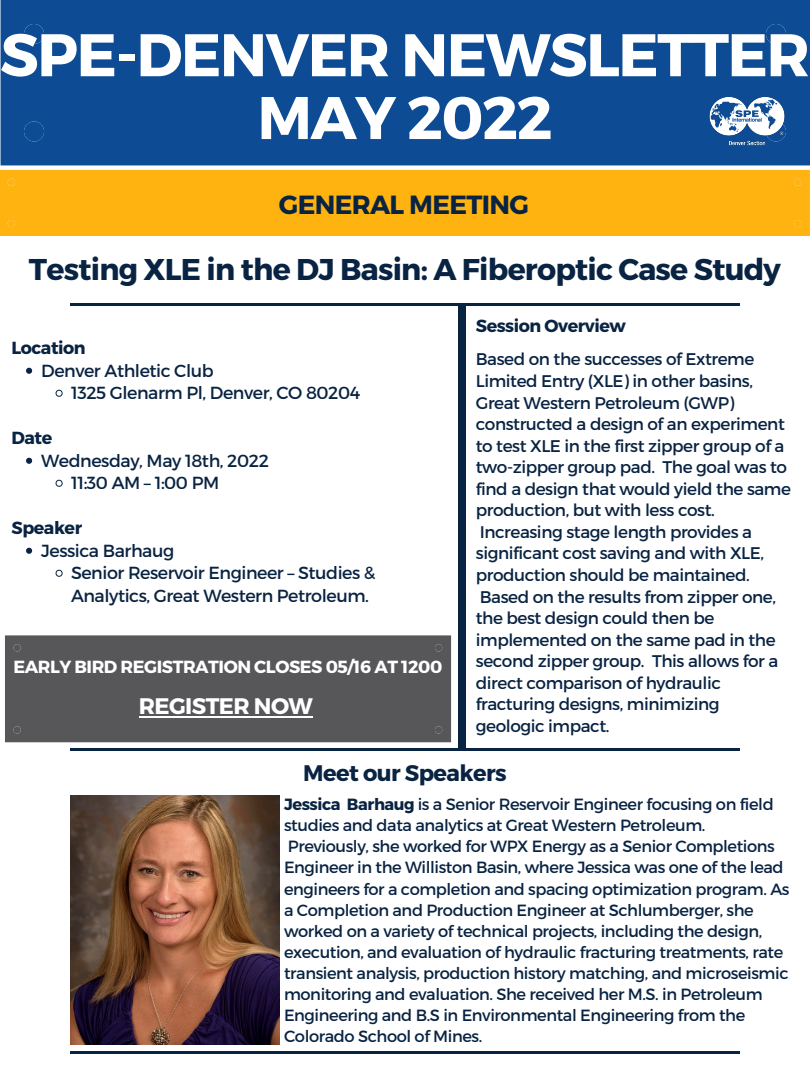
<style>
.page{position:relative;width:810px;height:1080px;background:#fff}
.page>*{position:absolute;margin:0;border:0;box-sizing:border-box;transform-origin:0 0}
.t1{font:700 60px "Montserrat";letter-spacing:-.025em;color:#fff}
.t2{font:700 30px "Montserrat";letter-spacing:-.025em;color:#092342}
.t3{font:700 26.25px "Montserrat";letter-spacing:-.025em;color:#092342}
.t4{font:700 22.5px "Montserrat";letter-spacing:-.025em;color:#092342}
.t5{font:700 22.5px "Montserrat";letter-spacing:-.025em;color:#fff}
.t6{font:17.5px/22.5px "Montserrat";letter-spacing:-.025em;color:#092342}
.t7{font:700 17.5px "Montserrat";letter-spacing:-.025em;color:#fff}
.t8{font:700 17.5px "Montserrat";letter-spacing:-.025em;color:#092342}
.t9{font:16.88px/21.6px "Montserrat";letter-spacing:-.025em;color:#092342}
.t10{font:16.25px/21.1px "Montserrat";letter-spacing:-.025em;color:#092342}
.s1{font-weight:700}
</style>
<div class="page">
<div style="left:458px;top:306px;width:8px;height:443px;background:#092342"></div>
<div style="left:1px;top:0;width:809px;height:165px;background:#0d4c94"></div>
<div style="left:24px;top:24px;width:20px;height:20px;background:#0d4c94;border-radius:50%"></div>
<div style="left:766px;top:24px;width:20px;height:20px;background:#0d4c94;border-radius:50%"></div>
<div style="left:24px;top:121px;width:20px;height:20px;background:#0d4c94;border-radius:50%"></div>
<div style="left:5px;top:635px;width:446px;height:107px;background:#57575a"></div>
<div style="left:14px;top:644px;width:7px;height:7px;background:#57575a;border-radius:50%"></div>
<div style="left:435px;top:644px;width:7px;height:7px;background:#57575a;border-radius:50%"></div>
<div style="left:435px;top:726px;width:7px;height:8px;background:#57575a;border-radius:50%"></div>
<div style="left:14px;top:726px;width:7px;height:8px;background:#57575a;border-radius:50%"></div>
<img style="left:704px;top:78px;width:87px;height:88px">
<div style="left:0;top:170px;width:810px;height:66px;background:#ffb310"></div>
<div style="left:8px;top:179px;width:7px;height:7px;background:#ffb310;border-radius:50%"></div>
<div style="left:794px;top:179px;width:7px;height:7px;background:#ffb310;border-radius:50%"></div>
<div style="left:794px;top:220px;width:7px;height:7px;background:#ffb310;border-radius:50%"></div>
<div style="left:8px;top:220px;width:7px;height:7px;background:#ffb310;border-radius:50%"></div>
<svg style="left:26px;top:368px;width:6px;height:6px"></svg>
<svg style="left:56px;top:390px;width:7px;height:7px"></svg>
<svg style="left:26px;top:458px;width:6px;height:6px"></svg>
<svg style="left:56px;top:480px;width:7px;height:7px"></svg>
<svg style="left:26px;top:548px;width:6px;height:6px"></svg>
<svg style="left:56px;top:570px;width:7px;height:7px"></svg>
<hr style="left:139px;top:716px;width:173px;height:2px;background:#fff">
<hr style="left:70px;top:303px;width:670px;height:2px;background:#092342">
<hr style="left:70px;top:1051px;width:670px;height:3px;background:#092342">
<hr style="left:70px;top:748px;width:670px;height:2px;background:#092342">
<img style="left:70px;top:796px;width:209px;height:248px">
<p class="t1" style="left:0;top:16px;width:811px">SPE-DENVER NEWSLETTER</p>
<p class="t1" style="left:257px;top:79px;width:297px">MAY 2022</p>
<p class="t3" style="left:279px;top:187px;width:252px">GENERAL MEETING</p>
<p class="t2" style="left:29px;top:250px;width:754px">Testing XLE in the DJ Basin: A Fiberoptic Case Study</p>
<p class="t8" style="left:12px;top:337px;width:76px">Location</p>
<p class="t6" style="left:41px;top:358px;width:174px">Denver Athletic Club</p>
<p class="t6" style="left:71px;top:381px;width:291px">1325 Glenarm Pl, Denver, CO 80204</p>
<p class="t8" style="left:12px;top:427px;width:42px">Date</p>
<p class="t6" style="left:41px;top:448px;width:229px">Wednesday, May 18th, 2022</p>
<p class="t6" style="left:71px;top:471px;width:150px">11:30 AM – 1:00 PM</p>
<p class="t8" style="left:12px;top:517px;width:72px">Speaker</p>
<p class="t6" style="left:41px;top:538px;width:135px">Jessica Barhaug</p>
<p class="t6" style="left:71px;top:561px;width:306px">Senior Reservoir Engineer – Studies &amp;<br>Analytics, Great Western Petroleum.</p>
<p class="t7" style="left:13px;top:655px;width:430px">EARLY BIRD REGISTRATION CLOSES 05/16 AT 1200</p>
<p class="t5" style="left:139px;top:692px;width:176px">REGISTER NOW</p>
<p class="t8" style="left:476px;top:314px;width:152px">Session Overview</p>
<p class="t9" style="left:476px;top:348px;width:317px">Based on the successes of Extreme Limited Entry (XLE) in other basins, Great Western Petroleum (GWP) constructed a design of an experiment to test XLE in the first zipper group of a two-zipper group pad. The goal was to find a design that would yield the same production, but with less cost.<br>Increasing stage length provides a significant cost saving and with XLE, production should be maintained.<br>Based on the results from zipper one, the best design could then be implemented on the same pad in the second zipper group. This allows for a direct comparison of hydraulic fracturing designs, minimizing geologic impact.</p>
<p class="t4" style="left:303px;top:759px;width:205px">Meet our Speakers</p>
<p class="t10" style="left:284px;top:793px;width:507px"><span class="s1">Jessica Barhaug</span> is a Senior Reservoir Engineer focusing on field studies and data analytics at Great Western Petroleum.<br>Previously, she worked for WPX Energy as a Senior Completions Engineer in the Williston Basin, where Jessica was one of the lead engineers for a completion and spacing optimization program. As a Completion and Production Engineer at Schlumberger, she worked on a variety of technical projects, including the design, execution, and evaluation of hydraulic fracturing treatments, rate transient analysis, production history matching, and microseismic monitoring and evaluation. She received her M.S. in Petroleum Engineering and B.S in Environmental Engineering from the Colorado School of Mines.</p>
</div>
